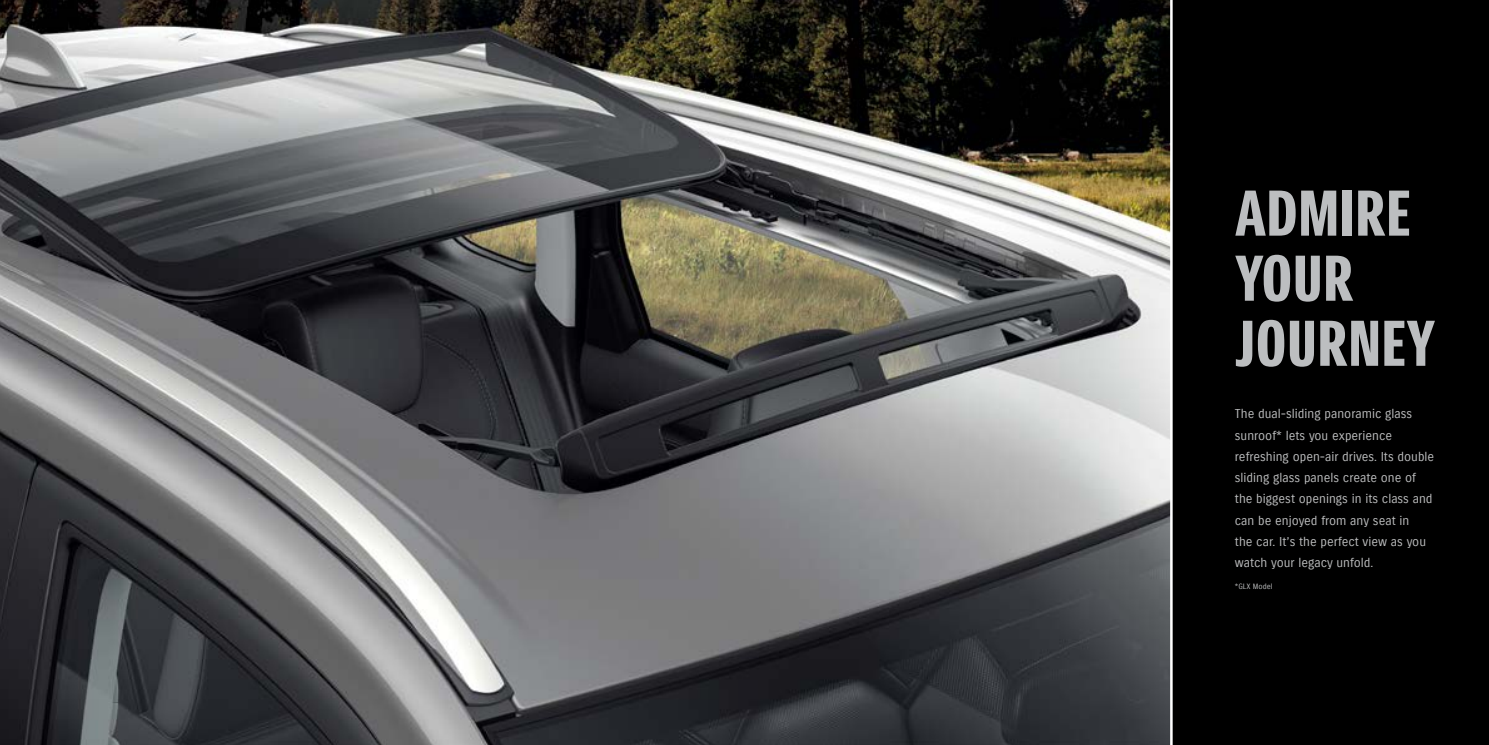
<style>
.page{position:relative;width:1489px;height:745px;background:#fff}
.page>*{position:absolute;margin:0;border:0;box-sizing:border-box;transform-origin:0 0}
.t1{font:62.5px/65px "Suzuki PRO Headline";letter-spacing:.01em;color:#bcbec0}
.t2{font:12.5px/21.2px "Suzuki PRO Regular";color:#bdbebf}
.t3{font:7.5px "Suzuki PRO Regular";color:#bdbebf}
</style>
<div class="page">
<img style="left:0;top:0;width:1170px;height:744px">
<div style="left:1171px;top:0;width:317px;height:744px;background:#000"></div>
<hr style="left:1170px;top:0;width:2px;height:744px;background:#fff">
<h1 class="t1" style="left:1235px;top:181px;width:201px">ADMIRE<br>YOUR<br>JOURNEY</h1>
<p class="t2" style="left:1234px;top:403px;width:201px">The dual-sliding panoramic glass sunroof* lets you experience refreshing open-air drives. Its double sliding glass panels create one of the biggest openings in its class and can be enjoyed from any seat in<br>the car. It’s the perfect view as you watch your legacy unfold.</p>
<p class="t3" style="left:1234px;top:581px;width:39px">*GLX Model</p>
</div>
